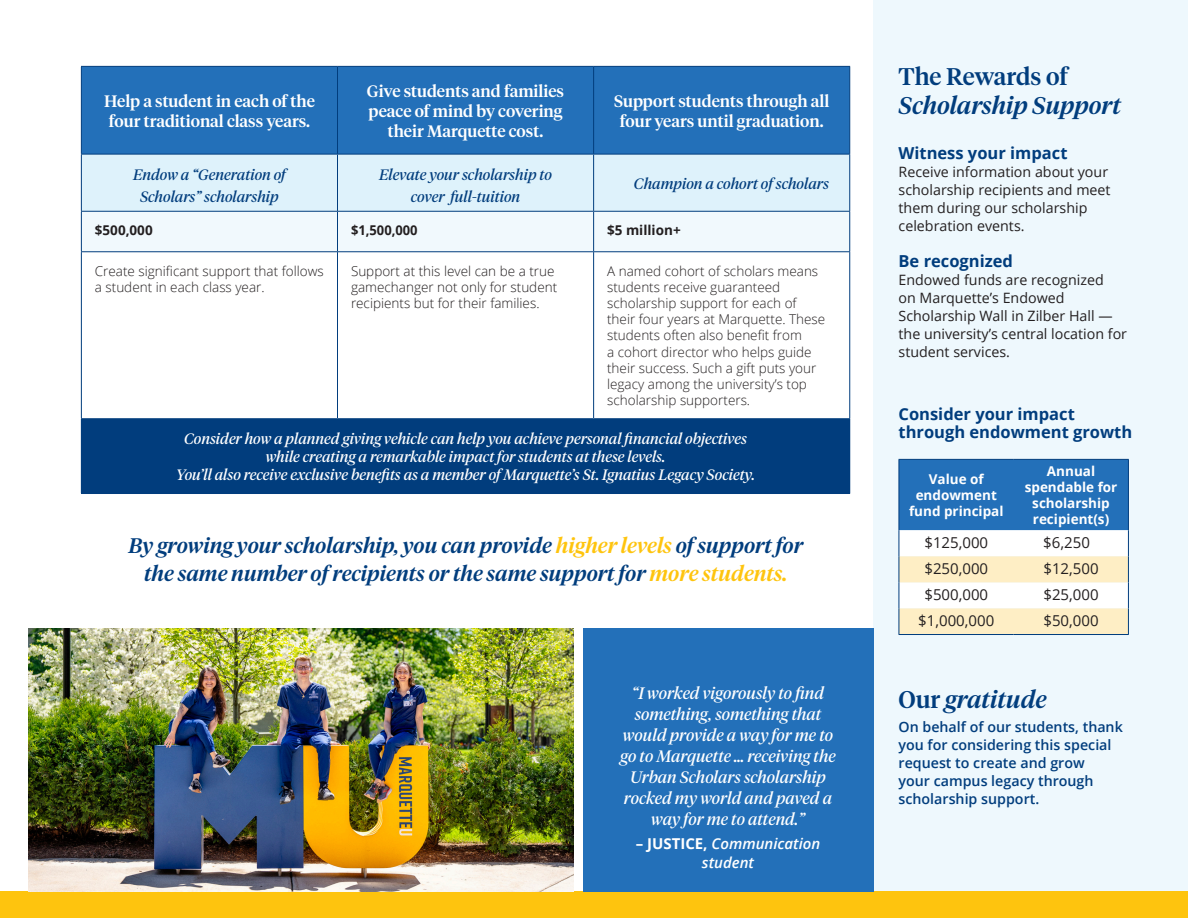
<style>
.page{position:relative;width:1188px;height:918px;background:#fff}
.page>*{position:absolute;margin:0;border:0;box-sizing:border-box;transform-origin:0 0}
.t1{font:italic 500 24px/28.8px "Tiempos Headline";color:#013d7d}
.t2{font:italic 500 21px/28.5px "Tiempos Headline";color:#013d7d;text-align:center}
.t3{font:500 16.5px/19.8px "Tiempos Headline";color:#fff;text-align:center}
.t4{font:italic 16.5px/21px "Tiempos Headline";color:#fff;text-align:center}
.t5{font:700 16.5px/18px "Open Sans";color:#013d7d}
.t6{font:italic 15px/18px "Tiempos Headline";color:#fff;text-align:center}
.List_Paragraph{font:italic 15px/21.6px "Tiempos Headline";color:#013d7d;text-align:center}
.t7{font:15px "Open Sans";color:#231f20}
.t8{font:italic 600 15px/19px "Open Sans";color:#fff;text-align:center}
.t9{font:15px "Open Sans";color:#231f20}
.t10{font:14.25px/18px "Open Sans";color:#231f20}
.t11{font:600 14.25px/18px "Open Sans";color:#013d7d}
.List_Paragraph-2{font:300 13.5px/16.2px "Open Sans";color:#231f20}
.t12{font:300 13.5px/16.2px "Open Sans";color:#211d1e}
.t13{font:700 13.5px/16.2px "Open Sans";color:#fff;text-align:center}
.List_Paragraph-3{font:700 13.5px "Open Sans";color:#231f20}
.List_Paragraph-4{font:700 13.5px "Open Sans";color:#231f20;scale:.96 1}
.s1{color:#fec40e}
.s2{font-weight:700;font-style:normal}
.s3{font-style:normal}
.s4{font-style:inherit}
</style>
<div class="page">
<div style="left:873px;top:0;width:315px;height:891px;background:#eef8fd"></div>
<div style="left:0;top:891px;width:1188px;height:27px;background:#fec40e"></div>
<div style="left:82px;top:67px;width:767px;height:87px;background:#2370b9"></div>
<div style="left:82px;top:155px;width:767px;height:56px;background:#def2fb"></div>
<div style="left:82px;top:212px;width:767px;height:39px;background:#f1f9fd"></div>
<div style="left:81px;top:419px;width:769px;height:75px;background:#013d7d"></div>
<hr style="left:81px;top:66px;width:257px;height:1px;background:#013d7d">
<hr style="left:81px;top:67px;width:1px;height:87px;background:#013d7d">
<hr style="left:338px;top:66px;width:256px;height:1px;background:#013d7d">
<hr style="left:337px;top:67px;width:1px;height:87px;background:#013d7d">
<hr style="left:594px;top:66px;width:256px;height:1px;background:#013d7d">
<hr style="left:593px;top:67px;width:1px;height:87px;background:#013d7d">
<hr style="left:849px;top:67px;width:1px;height:87px;background:#013d7d">
<hr style="left:81px;top:154px;width:257px;height:1px;background:#013d7d">
<hr style="left:81px;top:154px;width:1px;height:57px;background:#013d7d">
<hr style="left:338px;top:154px;width:256px;height:1px;background:#013d7d">
<hr style="left:337px;top:154px;width:1px;height:57px;background:#013d7d">
<hr style="left:594px;top:154px;width:256px;height:1px;background:#013d7d">
<hr style="left:593px;top:154px;width:1px;height:57px;background:#013d7d">
<hr style="left:849px;top:154px;width:1px;height:57px;background:#013d7d">
<hr style="left:81px;top:211px;width:257px;height:1px;background:#013d7d">
<hr style="left:81px;top:212px;width:1px;height:39px;background:#013d7d">
<hr style="left:338px;top:211px;width:256px;height:1px;background:#013d7d">
<hr style="left:337px;top:212px;width:1px;height:39px;background:#013d7d">
<hr style="left:594px;top:211px;width:256px;height:1px;background:#013d7d">
<hr style="left:593px;top:212px;width:1px;height:39px;background:#013d7d">
<hr style="left:849px;top:212px;width:1px;height:39px;background:#013d7d">
<hr style="left:81px;top:251px;width:257px;height:1px;background:#013d7d">
<hr style="left:81px;top:252px;width:1px;height:166px;background:#013d7d">
<hr style="left:338px;top:251px;width:256px;height:1px;background:#013d7d">
<hr style="left:337px;top:252px;width:1px;height:166px;background:#013d7d">
<hr style="left:594px;top:251px;width:256px;height:1px;background:#013d7d">
<hr style="left:593px;top:252px;width:1px;height:166px;background:#013d7d">
<hr style="left:849px;top:252px;width:1px;height:166px;background:#013d7d">
<hr style="left:81px;top:418px;width:257px;height:1px;background:#013d7d">
<hr style="left:338px;top:418px;width:256px;height:1px;background:#013d7d">
<hr style="left:594px;top:418px;width:256px;height:1px;background:#013d7d">
<svg style="left:899px;top:459px;width:230px;height:175px;background:#a1bdcf"></svg>
<hr style="left:899px;top:634px;width:115px;height:1px;background:#013d7d">
<hr style="left:1014px;top:634px;width:115px;height:1px;background:#013d7d">
<div style="left:583px;top:629px;width:290px;height:263px;background:#2370b9"></div>
<img style="left:28px;top:629px;width:545px;height:263px">
<p class="t3" style="left:104px;top:90px;width:212px;text-align:left">Help a student in each of the four traditional class years.</p>
<p class="t3" style="left:367px;top:80px;width:199px">Give students and families peace of mind by covering their Marquette cost.</p>
<p class="t3" style="left:614px;top:90px;width:217px">Support students through all four years until graduation.</p>
<p class="List_Paragraph" style="left:133px;top:163px;width:154px">Endow a “Generation of<br>Scholars” scholarship</p>
<p class="List_Paragraph" style="left:379px;top:163px;width:174px">Elevate your scholarship to cover full-tuition</p>
<p class="List_Paragraph" style="left:634px;top:172px;width:197px">Champion a cohort of scholars</p>
<p class="List_Paragraph-3" style="left:95px;top:221px;width:59px">$500,000</p>
<p class="List_Paragraph-4" style="left:351px;top:221px;width:71px">$1,500,000</p>
<p class="List_Paragraph-3" style="left:607px;top:221px;width:75px">$5 million+</p>
<p class="List_Paragraph-2" style="left:95px;top:262px;width:230px">Create significant support that follows a student in each class year.</p>
<p class="t12" style="left:351px;top:262px;width:208px">Support at this level can be a true gamechanger not only for student recipients but for their families.</p>
<p class="List_Paragraph-2" style="left:607px;top:262px;width:220px">A named cohort of scholars means students receive guaranteed scholarship support for each of their four years at Marquette. These students often also benefit from<br>a cohort director who helps guide their success. Such a gift puts your legacy among the university’s top scholarship supporters.</p>
<p class="t6" style="left:176px;top:429px;width:580px">Consider how a planned giving vehicle can help you achieve personal financial objectives while creating a remarkable impact for students at these levels.<br>You’ll also receive exclusive benefits as a member of Marquette’s St. Ignatius Legacy Society.</p>
<p class="t2" style="left:128px;top:530px;width:676px">By growing your scholarship, you can provide <span class="s1">higher levels</span> of support for the same number of recipients or the same support for <span class="s1">more students.</span></p>
<p class="t4" style="left:620px;top:681px;width:217px">“I worked vigorously to find something, something that would provide a way for me to go to Marquette … receiving the<br>Urban Scholars scholarship rocked my world and paved a way for me to attend.”</p>
<p class="t8" style="left:636px;top:834px;width:186px"><span class="s2">– JUSTICE,</span> Communication student</p>
<p class="t1" style="left:899px;top:61px;width:224px"><span class="s3">The Rewards of<br></span>Scholarship Support</p>
<p class="t5" style="left:899px;top:143px;width:170px">Witness your impact</p>
<p class="t10" style="left:899px;top:162px;width:214px">Receive information about your scholarship recipients and meet them during our scholarship celebration events.</p>
<p class="t5" style="left:899px;top:251px;width:116px">Be recognized</p>
<p class="t10" style="left:899px;top:270px;width:230px">Endowed funds are recognized<br>on Marquette’s Endowed<br>Scholarship Wall in Zilber Hall — the university’s central location for student services.</p>
<p class="t5" style="left:899px;top:404px;width:235px">Consider your impact through endowment growth</p>
<p class="t13" style="left:909px;top:470px;width:96px">Value of endowment fund principal</p>
<p class="t13" style="left:1025px;top:462px;width:94px">Annual spendable for scholarship recipient(s)</p>
<p class="t7" style="left:924px;top:532px;width:65px">$1<span class="s4">25</span>,000</p>
<p class="t9" style="left:1043px;top:532px;width:48px"><span class="s4">$</span>6,250</p>
<p class="t7" style="left:924px;top:558px;width:65px">$250,000</p>
<p class="t7" style="left:1043px;top:558px;width:57px">$12,500</p>
<p class="t7" style="left:924px;top:584px;width:65px">$500,000</p>
<p class="t7" style="left:1043px;top:584px;width:57px">$25,000</p>
<p class="t7" style="left:918px;top:610px;width:77px">$1,000,000</p>
<p class="t7" style="left:1043px;top:610px;width:57px">$50,000</p>
<p class="t1" style="left:899px;top:683px;width:150px"><span class="s3">Our</span> gratitude</p>
<p class="t11" style="left:899px;top:718px;width:226px">On behalf of our students, thank you for considering this special request to create and grow<br>your campus legacy through scholarship support.</p>
</div>
